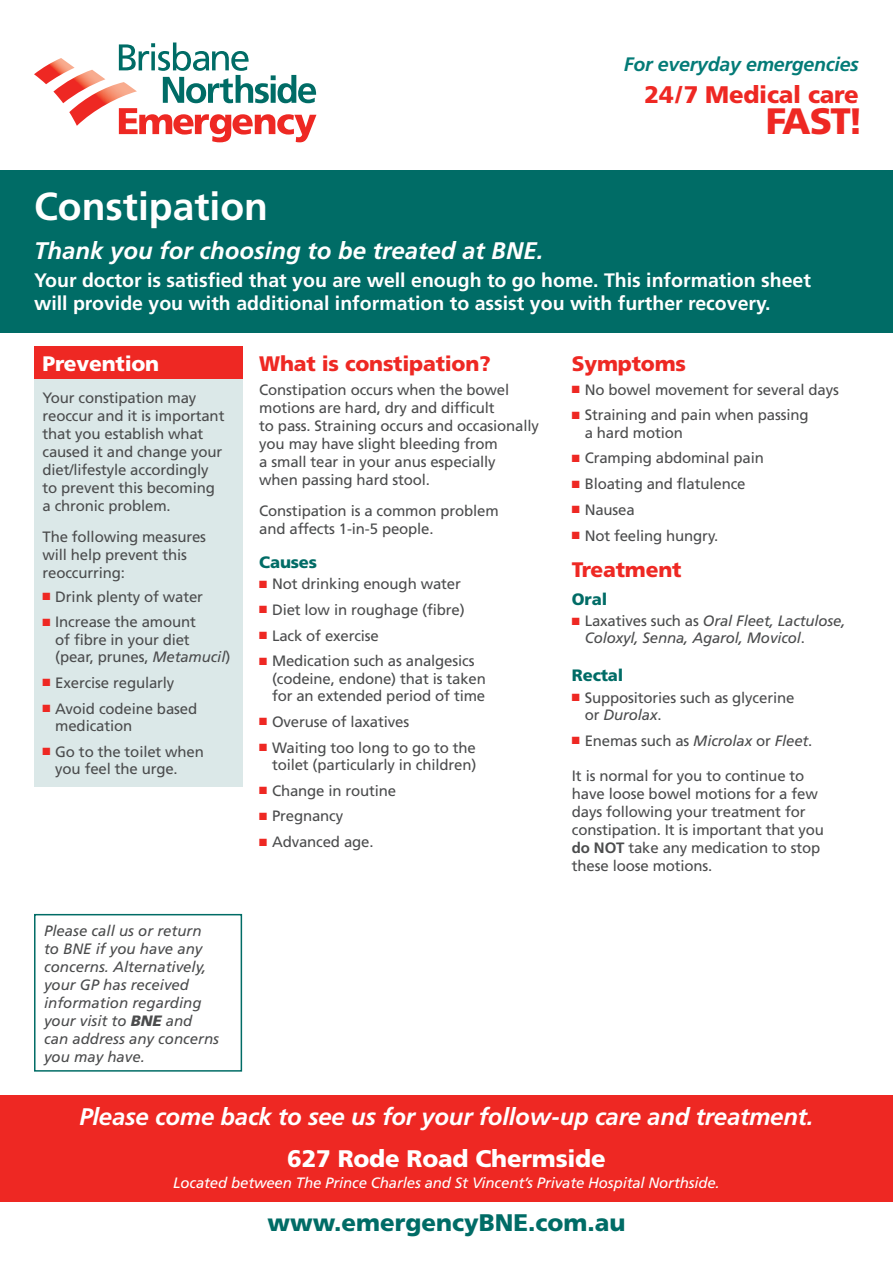
<style>
.page{position:relative;width:893px;height:1263px;background:#fff}
.page>*{position:absolute;margin:0;border:0;box-sizing:border-box;transform-origin:0 0}
.Main_Heading{font:700 39px "Frutiger";color:#fff}
.t1{font:900 36.75px "Frutiger";color:#ee2823}
.t2{font:italic 700 24px "Frutiger";letter-spacing:-.01em;color:#fff}
.t3{font:900 24px "Frutiger";color:#006c66}
.t4{font:900 24px "Frutiger";letter-spacing:-.01em;color:#fff}
.t5{font:900 24px "Frutiger";letter-spacing:-.01em;color:#ee2823}
.Subhead_RED{font:900 21px "Frutiger";letter-spacing:-.01em;color:#ee2823}
.SAFTEY_TIPS{font:900 21px "Frutiger";letter-spacing:-.01em;color:#fff}
.t6{font:700 19.5px/23.2px "Frutiger";color:#fff}
.t7{font:italic 700 19.5px "Frutiger";letter-spacing:-.01em;color:#047b77}
.Subhead_GREEN{font:900 16.5px "Frutiger";letter-spacing:-.01em;color:#006c66}
.Body_text{font:15px/18px "Frutiger";letter-spacing:-.01em;color:#4b4c4d}
.t8{font:italic 15px/18px "Frutiger";color:#4b4c4d}
.t9{font:italic 15px "Frutiger";letter-spacing:-.01em;color:#fff}
.Body_BEFORE{font:15px/18px "Frutiger";letter-spacing:-.01em;color:#4b4c4d}
.s1{color:#ee2823}
.s2{font-style:italic}
.s3{font-weight:900}
.s4{font-style:normal}
.s5{font-weight:700}
</style>
<div class="page">
<div style="left:0;top:170px;width:893px;height:163px;background:#006c66"></div>
<svg style="left:34px;top:43px;width:282px;height:99px"></svg>
<div style="left:0;top:1095px;width:893px;height:106px;background:#ee2823"></div>
<div style="left:34px;top:914px;width:208px;height:157px;border:2px solid #006c66"></div>
<div style="left:34px;top:346px;width:208px;height:33px;background:#ee2823"></div>
<div style="left:34px;top:379px;width:208px;height:407px;background:#dbe8e8"></div>
<p class="Main_Heading" style="left:34px;top:184px;width:235px">Constipation</p>
<h3 class="t7" style="left:624px;top:52px;width:237px">For everyday emergencies</h3>
<h3 class="t5" style="left:645px;top:80px;width:216px">24/7 Medical care</h3>
<h2 class="t1" style="left:766px;top:99px;width:100px">FAST!</h2>
<h3 class="t2" style="left:34px;top:237px;width:511px">Thank you for choosing to be treated at BNE.</h3>
<h3 class="t6" style="left:34px;top:268px;width:778px">Your doctor is satisfied that you are well enough to go home. This information sheet will provide you with additional information to assist you with further recovery.</h3>
<p class="SAFTEY_TIPS" style="left:43px;top:351px;width:118px">Prevention</p>
<p class="Body_text" style="left:43px;top:389px;width:183px">Your constipation may reoccur and it is important that you establish what caused it and change your diet/lifestyle accordingly to prevent this becoming a chronic problem.</p>
<p class="Body_BEFORE" style="left:43px;top:528px;width:165px">The following measures will help prevent this reoccurring:</p>
<p class="Body_text" style="left:43px;top:588px;width:162px"><span class="s1">■</span> Drink plenty of water</p>
<p class="Body_text" style="left:55px;top:614px;width:177px;line-height:17.2px;text-indent:-13px"><span class="s1">■</span> Increase the amount<br>of fibre in your diet (pear, prunes, <span class="s2">Metamucil</span>)</p>
<p class="Body_text" style="left:43px;top:674px;width:133px"><span class="s1">■</span> Exercise regularly</p>
<p class="Body_text" style="left:55px;top:700px;width:143px;line-height:17.2px;text-indent:-13px"><span class="s1">■</span> Avoid codeine based medication</p>
<p class="Body_text" style="left:55px;top:743px;width:150px;line-height:17.2px;text-indent:-13px"><span class="s1">■</span> Go to the toilet when you feel the urge.</p>
<p class="t8" style="left:44px;top:921px;width:177px">Please call us or return to BNE if you have any concerns. Alternatively, your GP has received information regarding your visit to <span class="s3">BNE</span> and can address any concerns you may have.</p>
<p class="Subhead_RED" style="left:259px;top:351px;width:233px">What is constipation?</p>
<p class="Body_text" style="left:259px;top:381px;width:281px">Constipation occurs when the bowel motions are hard, dry and difficult<br>to pass. Straining occurs and occasionally you may have slight bleeding from<br>a small tear in your anus especially<br>when passing hard stool.</p>
<p class="Body_text" style="left:259px;top:502px;width:241px">Constipation is a common problem and affects 1-in-5 people.</p>
<p class="Subhead_GREEN" style="left:259px;top:552px;width:59px">Causes</p>
<p class="Body_text" style="left:259px;top:575px;width:203px"><span class="s1">■</span> Not drinking enough water</p>
<p class="Body_text" style="left:259px;top:601px;width:207px"><span class="s1">■</span> Diet low in roughage (fibre)</p>
<p class="Body_text" style="left:259px;top:627px;width:121px"><span class="s1">■</span> Lack of exercise</p>
<p class="Body_text" style="left:272px;top:653px;width:215px;line-height:17.2px;text-indent:-13px"><span class="s1">■</span> Medication such as analgesics (codeine, endone) that is taken for an extended period of time</p>
<p class="Body_text" style="left:259px;top:713px;width:151px"><span class="s1">■</span> Overuse of laxatives</p>
<p class="Body_text" style="left:259px;top:739px;width:219px;line-height:17.2px;text-align:right"><span class="s1">■</span> Waiting too long to go to the toilet (particularly in children)</p>
<p class="Body_text" style="left:259px;top:781px;width:139px"><span class="s1">■</span> Change in routine</p>
<p class="Body_text" style="left:259px;top:807px;width:86px"><span class="s1">■</span> Pregnancy</p>
<p class="Body_text" style="left:259px;top:833px;width:116px"><span class="s1">■</span> Advanced age.</p>
<p class="Subhead_RED" style="left:572px;top:351px;width:116px">Symptoms</p>
<p class="Body_text" style="left:572px;top:380px;width:269px"><span class="s1">■</span> No bowel movement for several days</p>
<p class="Body_text" style="left:585px;top:407px;width:225px;line-height:17.2px;text-indent:-13px"><span class="s1">■</span> Straining and pain when passing a hard motion</p>
<p class="Body_text" style="left:572px;top:449px;width:193px"><span class="s1">■</span> Cramping abdominal pain</p>
<p class="Body_text" style="left:572px;top:475px;width:175px"><span class="s1">■</span> Bloating and flatulence</p>
<p class="Body_text" style="left:572px;top:501px;width:64px"><span class="s1">■</span> Nausea</p>
<p class="Body_text" style="left:572px;top:527px;width:148px"><span class="s1">■</span> Not feeling hungry.</p>
<p class="Subhead_RED" style="left:572px;top:557px;width:111px">Treatment</p>
<p class="Subhead_GREEN" style="left:572px;top:589px;width:37px">Oral</p>
<p class="t8" style="left:585px;top:612px;width:262px;line-height:17.2px;text-indent:-13px"><span class="s1">■</span> <span class="s4">Laxatives such as</span> Oral Fleet, Lactulose,<br>Coloxyl, Senna, Agarol, Movicol<span class="s4">.</span></p>
<p class="Subhead_GREEN" style="left:572px;top:665px;width:53px">Rectal</p>
<p class="Body_text" style="left:585px;top:689px;width:211px;line-height:17.2px;text-indent:-13px"><span class="s1">■</span> Suppositories such as glycerine or <span class="s2">Durolax</span>.</p>
<p class="Body_text" style="left:572px;top:731px;width:242px"><span class="s1">■</span> Enemas such as <span class="s2">Microlax</span> or <span class="s2">Fleet</span>.</p>
<p class="Body_text" style="left:572px;top:766px;width:253px">It is normal for you to continue to have loose bowel motions for a few days following your treatment for constipation. It is important that you <span class="s5">do NOT</span> take any medication to stop these loose motions.</p>
<h3 class="t2" style="left:79px;top:1102px;width:736px">Please come back to see us for your follow-up care and treatment.</h3>
<h3 class="t4" style="left:287px;top:1144px;width:320px">627 Rode Road Chermside</h3>
<p class="t9" style="left:173px;top:1174px;width:548px">Located between The Prince Charles and St Vincent’s Private Hospital Northside.</p>
<h3 class="t3" style="left:267px;top:1208px;width:360px">www.emergencyBNE.com.au</h3>
</div>
